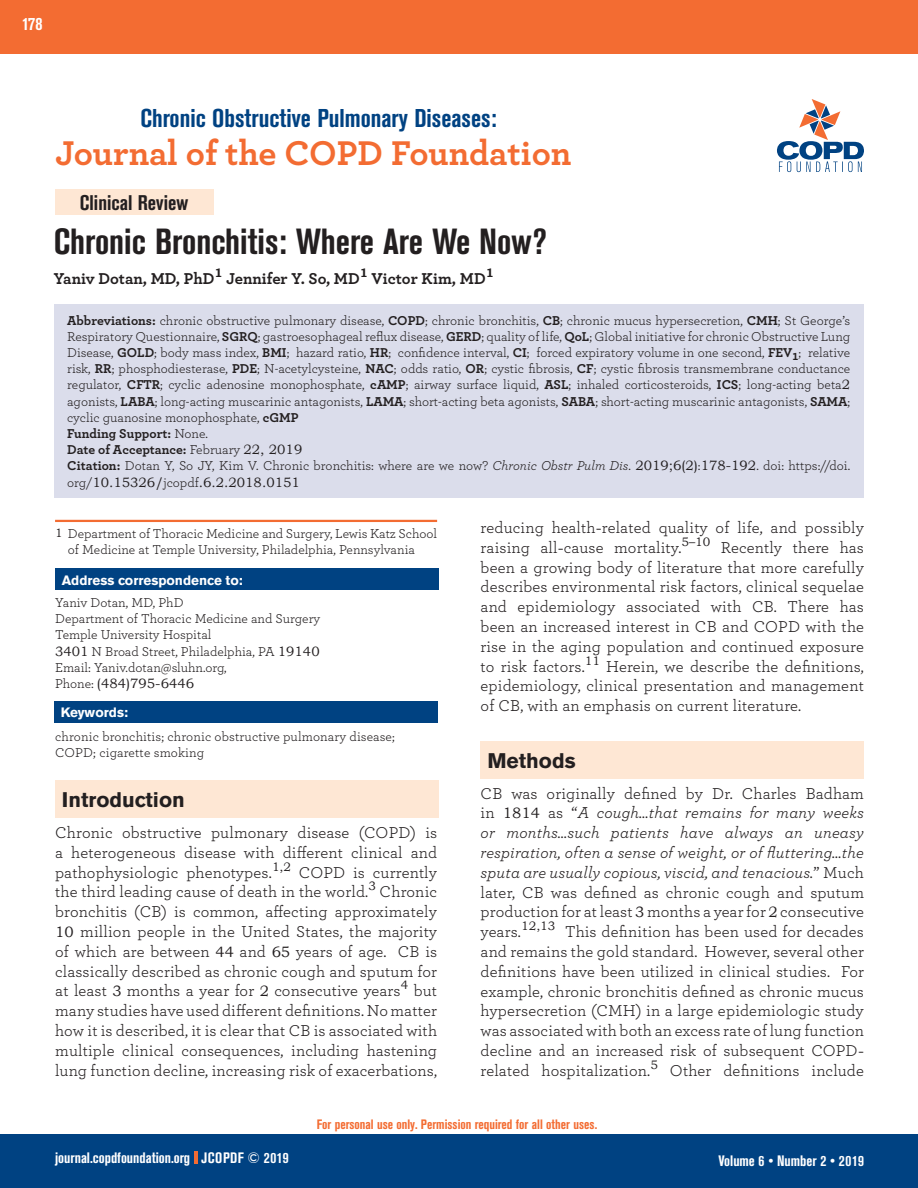
<style>
.page{position:relative;width:918px;height:1188px;background:#fff}
.page>*{position:absolute;margin:0;border:0;box-sizing:border-box;transform-origin:0 0}
.t1{font:700 condensed 36px "Akzidenz Grotesk BE";color:#231f20}
.t2{font:700 36px "Breathe";color:#f36c32}
.t3{font:700 condensed 25.5px "Akzidenz Grotesk BE";color:#004282}
.t4{font:700 21px "Akzidenz Grotesk BE";color:#231f20}
.t5{font:700 condensed 21px "Akzidenz Grotesk BE";color:#231f20}
.t6{font:700 condensed 18px "Akzidenz Grotesk BE";color:#fff}
.t7{font:16.5px/19.8px "Breathe";letter-spacing:.01em;color:#231f20;text-align:justify}
.t8{font:700 16.5px "Breathe";color:#231f20}
.t9{font:700 condensed 15px "Akzidenz Grotesk BE";color:#fff}
.t10{font:13.5px/16.2px "Breathe";color:#231f20}
.t11{font:700 condensed 13.5px "Akzidenz Grotesk BE";color:#f36c32}
.t12{font:13.5px "Bookman Old Style";color:#231f20}
.t13{font:700 13.5px "Akzidenz Grotesk BE";color:#fff}
.t14{font:12px "Bookman Old Style";color:#231f20}
.s1{font-weight:700}
.s2{font-family:"Bookman Old Style"}
.s3{font-style:italic}
.s4{font-family:"Breathe"}
.s5{font-family:"Bookman Old Style";font-size:15px}
</style>
<div class="page">
<div style="left:0;top:1134px;width:918px;height:54px;background:#004282"></div>
<div style="left:0;top:0;width:918px;height:54px;background:#f36c32"></div>
<svg style="left:194px;top:1152px;width:3px;height:12px"></svg>
<svg style="left:777px;top:99px;width:87px;height:73px"></svg>
<div style="left:55px;top:189px;width:159px;height:25px;background:#fee7d4"></div>
<hr style="left:55px;top:520px;width:382px;height:2px;background:#f36c32">
<div style="left:54px;top:701px;width:383px;height:22px;background:#004282"></div>
<div style="left:55px;top:569px;width:383px;height:21px;background:#004282"></div>
<div style="left:55px;top:780px;width:383px;height:38px;background:#fee7d4"></div>
<div style="left:54px;top:305px;width:809px;height:193px;background:#dbddeb"></div>
<div style="left:481px;top:741px;width:383px;height:38px;background:#fee7d4"></div>
<p class="t6" style="left:22px;top:13px;width:22px">178</p>
<h2 class="t3" style="left:140px;top:104px;width:358px">Chronic Obstructive Pulmonary Diseases:</h2>
<h1 class="t2" style="left:55px;top:125px;width:518px">Journal of the COPD Foundation</h1>
<p class="t5" style="left:80px;top:190px;width:110px">Clinical Review</p>
<h1 class="t1" style="left:54px;top:221px;width:495px">Chronic Bronchitis: Where Are We Now?</h1>
<p class="t8" style="left:54px;top:266px;width:442px">Yaniv Dotan, MD, PhD<sup>1</sup> Jennifer Y. So, MD<sup>1</sup> Victor Kim, MD<sup>1</sup></p>
<p class="t10" style="left:67px;top:311px;width:785px"><span class="s1">Abbreviations:</span> chronic obstructive pulmonary disease, <span class="s1">COPD</span>; chronic bronchitis, <span class="s1">CB</span>; chronic mucus hypersecretion, <span class="s1">CMH</span>; St George’s Respiratory Questionnaire, <span class="s1">SGRQ</span>; gastroesophageal reflux disease, <span class="s1">GERD</span>; quality of life, <span class="s1">QoL</span>; Global initiative for chronic Obstructive Lung Disease, <span class="s1">GOLD</span>; body mass index, <span class="s1">BMI</span>; hazard ratio, <span class="s1">HR</span>; confidence interval, <span class="s1">CI</span>; forced expiratory volume in one second, <span class="s1">FEV1</span>; relative risk, <span class="s1">RR</span>; phosphodiesterase, <span class="s1">PDE</span>; N-acetylcysteine, <span class="s1">NAC</span>; odds ratio, <span class="s1">OR</span>; cystic fibrosis, <span class="s1">CF</span>; cystic fibrosis transmembrane conductance regulator, <span class="s1">CFTR</span>; cyclic adenosine monophosphate, <span class="s1">cAMP</span>; airway surface liquid, <span class="s1">ASL</span>; inhaled corticosteroids, <span class="s1">ICS</span>; long-acting beta<span class="s2">2 </span>agonists, <span class="s1">LABA</span>; long-acting muscarinic antagonists, <span class="s1">LAMA</span>; short-acting beta agonists, <span class="s1">SABA</span>; short-acting muscarinic antagonists, <span class="s1">SAMA</span>; cyclic guanosine monophosphate, <span class="s1">cGMP<br>Funding Support:</span> None.<br><span class="s1">Date of Acceptance:</span> February <span class="s2">22, 2019<br></span><span class="s1">Citation:</span> Dotan Y, So JY, Kim V. Chronic bronchitis: where are we now? <span class="s3">Chronic Obstr Pulm Dis</span>. <span class="s2">2019;6(2)</span>:<span class="s2">178-192</span>. doi: https://doi.</p>
<p class="t12" style="left:67px;top:473px;width:234px"><span class="s4">org/</span>10.15326/<span class="s4">jcopdf</span>.6.2.2018.0151</p>
<p class="t14" style="left:55px;top:525px;width:9px">1</p>
<p class="t7" style="left:481px;top:517px;width:385px">reducing health<span class="s5">-</span>related quality of life, and possibly raising all<span class="s5">-</span>cause mortality.<sup>5–10</sup> Recently there has been a growing body of literature that more carefully describes environmental risk factors, clinical sequelae and epidemiology associated with CB. There has been an increased interest in CB and COPD with the rise in the aging population and continued exposure to risk factors.<sup>11</sup> Herein, we describe the definitions, epidemiology, clinical presentation and management of CB, with an emphasis on current literature.</p>
<p class="t10" style="left:68px;top:524px;width:371px">Department of Thoracic Medicine and Surgery, Lewis Katz School of Medicine at Temple University, Philadelphia, Pennsylvania</p>
<p class="t13" style="left:62px;top:572px;width:182px">Address correspondence to:</p>
<p class="t10" style="left:55px;top:594px;width:267px">Yaniv Dotan, MD, PhD<br>Department of Thoracic Medicine and Surgery Temple University Hospital<br><span class="s2">3401</span> N Broad Street, Philadelphia, PA <span class="s2">19140<br></span>Email: Yaniv.dotan@sluhn.org,</p>
<p class="t12" style="left:55px;top:675px;width:141px"><span class="s4">Phone:</span> (484)795-6446</p>
<p class="t13" style="left:61px;top:704px;width:69px">Keywords:</p>
<p class="t10" style="left:55px;top:728px;width:341px">chronic bronchitis; chronic obstructive pulmonary disease;<br>COPD; cigarette smoking</p>
<p class="t4" style="left:487px;top:748px;width:90px">Methods</p>
<p class="t4" style="left:62px;top:788px;width:124px">Introduction</p>
<p class="t7" style="left:55px;top:822px;width:384px">Chronic obstructive pulmonary disease (COPD) is a heterogeneous disease with different clinical and pathophysiologic phenotypes.<sup>1,2</sup> COPD is currently the third leading cause of death in the world.<sup>3</sup> Chronic bronchitis (CB) is common, affecting approximately <span class="s5">10</span> million people in the United States, the majority of which are between <span class="s5">44</span> and <span class="s5">65</span> years of age. CB is classically described as chronic cough and sputum for at least <span class="s5">3</span> months a year for <span class="s5">2</span> consecutive years<sup>4</sup> but many studies have used different definitions. No matter how it is described, it is clear that CB is associated with multiple clinical consequences, including hastening lung function decline, increasing risk of exacerbations,</p>
<p class="t7" style="left:481px;top:782px;width:385px">CB was originally defined by Dr. Charles Badham in <span class="s5">1814</span> as “<span class="s3">A cough…that remains for many weeks or months…such patients have always an uneasy respiration, often a sense of weight, or of fluttering…the sputa are usually copious, viscid, and tenacious.</span>” Much later, CB was defined as chronic cough and sputum production for at least <span class="s5">3</span> months a year for <span class="s5">2</span> consecutive years.<sup>12,13</sup> This definition has been used for decades and remains the gold standard. However, several other definitions have been utilized in clinical studies. For example, chronic bronchitis defined as chronic mucus hypersecretion (CMH) in a large epidemiologic study was associated with both an excess rate of lung function decline and an increased risk of subsequent COPD&shy;related hospitalization.<sup>5</sup> Other definitions include</p>
<p class="t11" style="left:317px;top:1117px;width:282px">For personal use only. Permission required for all other uses.</p>
<p class="t9" style="left:55px;top:1149px;width:235px">journal.copdfoundation.org JCOPDF © 2019</p>
<p class="t9" style="left:719px;top:1152px;width:147px">Volume 6 • Number 2 • 2019</p>
</div>
